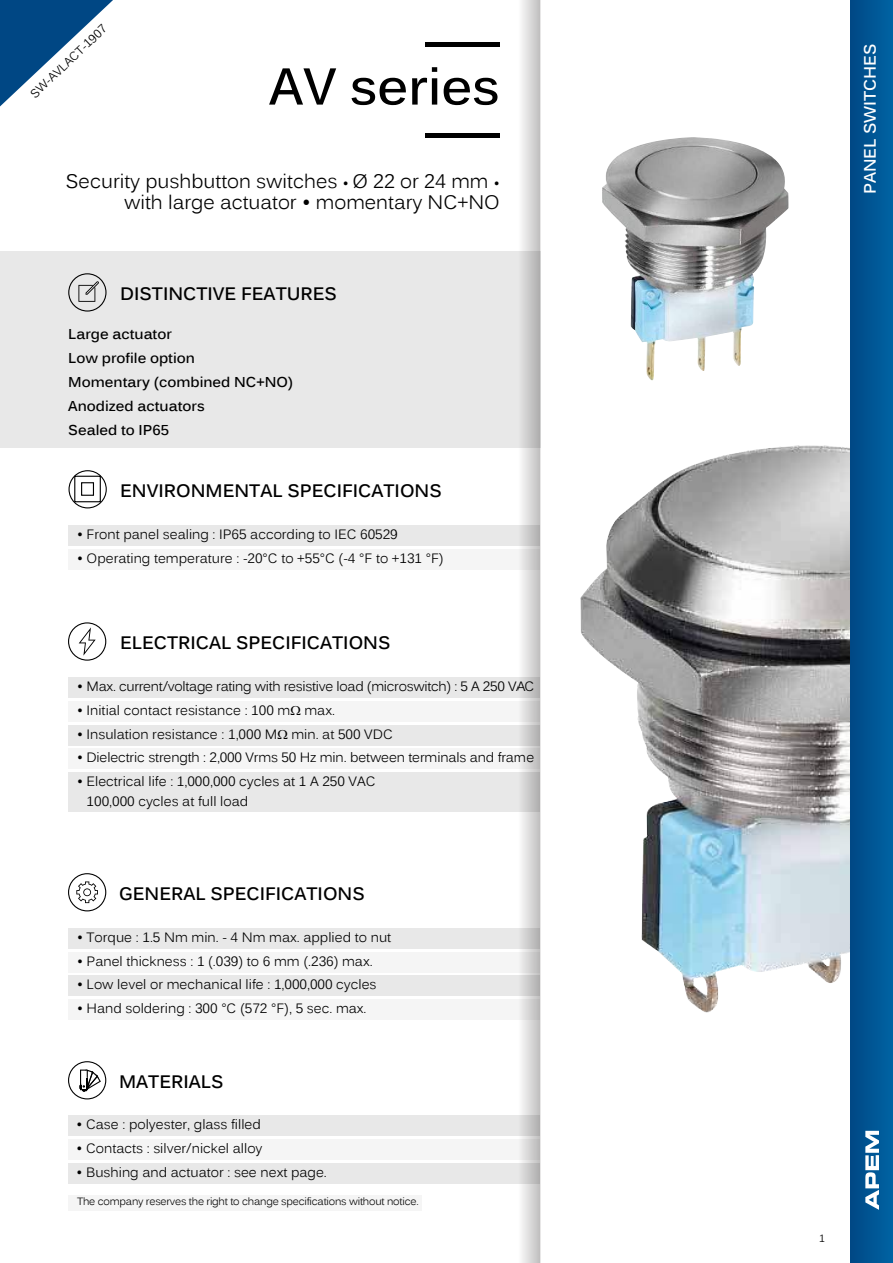
<style>
.page{position:relative;width:893px;height:1263px;background:#fff}
.page>*{position:absolute;margin:0;border:0;box-sizing:border-box;transform-origin:0 0}
.t1{font:700 51px "Kalinga";color:#000}
.t2{font:19.5px/21px "Kalinga";color:#000;text-align:right}
.t3{font:700 18px "Kalinga";color:#000}
.t4{font:700 16.5px "Kalinga";color:#fff}
.t5{font:700 14.25px/24px "Kalinga";color:#000}
.t6{font:13.5px/19.5px "Kalinga";color:#000}
.t7{font:13.5px "Kalinga";letter-spacing:-.02em;color:#000}
.t8{font:12px "Kalinga";color:#000}
.t9{font:10.5px "Kalinga";letter-spacing:-.02em;color:#000}
.s1{font-size:13.5px}
</style>
<div class="page">
<div style="left:69px;top:1195px;width:353px;height:15px;background:#f5f5f5"></div>
<hr style="left:426px;top:134px;width:74px;height:4px;background:#000">
<hr style="left:426px;top:43px;width:74px;height:4px;background:#000">
<div style="left:0;top:251px;width:540px;height:197px;background:#e8e8e8"></div>
<div style="left:69px;top:525px;width:471px;height:20px;background:#e8e8e8"></div>
<div style="left:69px;top:549px;width:471px;height:20px;background:#f5f5f5"></div>
<svg style="left:69px;top:470px;width:38px;height:38px"></svg>
<div style="left:74px;top:476px;width:27px;height:26px;border:1px solid #000"></div>
<div style="left:81px;top:482px;width:13px;height:14px;border:1px solid #000"></div>
<div style="left:69px;top:928px;width:471px;height:20px;background:#e8e8e8"></div>
<div style="left:69px;top:952px;width:471px;height:20px;background:#f5f5f5"></div>
<div style="left:69px;top:976px;width:471px;height:20px;background:#e8e8e8"></div>
<div style="left:69px;top:999px;width:471px;height:21px;background:#f5f5f5"></div>
<svg style="left:68px;top:873px;width:38px;height:38px"></svg>
<div style="left:69px;top:677px;width:471px;height:21px;background:#e8e8e8"></div>
<div style="left:69px;top:701px;width:471px;height:20px;background:#f5f5f5"></div>
<div style="left:69px;top:725px;width:471px;height:20px;background:#e8e8e8"></div>
<div style="left:69px;top:749px;width:471px;height:20px;background:#f5f5f5"></div>
<div style="left:69px;top:772px;width:471px;height:40px;background:#e8e8e8"></div>
<svg style="left:68px;top:622px;width:38px;height:39px"></svg>
<svg style="left:68px;top:273px;width:39px;height:39px"></svg>
<div style="left:68px;top:1116px;width:472px;height:20px;background:#e8e8e8"></div>
<div style="left:68px;top:1140px;width:472px;height:20px;background:#f5f5f5"></div>
<div style="left:68px;top:1163px;width:472px;height:20px;background:#e8e8e8"></div>
<svg style="left:68px;top:1061px;width:38px;height:38px"></svg>
<img style="left:580px;top:445px;width:270px;height:568px">
<img style="left:602px;top:137px;width:187px;height:243px">
<img style="left:850px;top:0;width:43px;height:1263px">
<svg style="left:0;top:0;width:113px;height:106px"></svg>
<svg style="left:865px;top:1131px;width:14px;height:79px"></svg>
<p class="t8" style="left:29px;top:92px;width:102px;rotate:-43deg">SW-AVLACT-1907</p>
<h1 class="t1" style="left:269px;top:67px;width:232px">AV series</h1>
<h2 class="t2" style="left:66px;top:173px;width:435px">Security pushbutton switches <span class="s1">•</span> Ø 22 or 24 mm <span class="s1">• </span>with large actuator • momentary NC+NO</h2>
<h3 class="t3" style="left:120px;top:287px;width:218px">DISTINCTIVE FEATURES</h3>
<p class="t5" style="left:68px;top:324px;width:227px">Large actuator<br>Low profile option<br>Momentary (combined NC+NO)<br>Anodized actuators<br>Sealed to IP65</p>
<h3 class="t3" style="left:120px;top:484px;width:323px">ENVIRONMENTAL SPECIFICATIONS</h3>
<p class="t6" style="left:77px;top:526px;width:322px">• Front panel sealing : IP65 according to IEC 60529</p>
<p class="t6" style="left:77px;top:549px;width:368px">• Operating temperature : -20°C to +55°C (-4 °F to +131 °F)</p>
<h3 class="t3" style="left:120px;top:635px;width:272px">ELECTRICAL SPECIFICATIONS</h3>
<p class="t7" style="left:77px;top:681px;width:459px">• Max. current/voltage rating with resistive load (microswitch) : 5 A 250 VAC</p>
<p class="t6" style="left:77px;top:702px;width:260px">• Initial contact resistance : 100 m max.</p>
<p class="t6" style="left:77px;top:725px;width:317px">• Insulation resistance : 1,000 M min. at 500 VDC</p>
<p class="t6" style="left:77px;top:749px;width:459px">• Dielectric strength : 2,000 Vrms 50 Hz min. between terminals and frame</p>
<p class="t6" style="left:87px;top:773px;width:290px;text-indent:-10px">• Electrical life : 1,000,000 cycles at 1 A 250 VAC<br>100,000 cycles at full load</p>
<h3 class="t3" style="left:119px;top:887px;width:247px">GENERAL SPECIFICATIONS</h3>
<p class="t6" style="left:77px;top:929px;width:316px">• Torque : 1.5 Nm min. - 4 Nm max. applied to nut</p>
<p class="t6" style="left:77px;top:952px;width:297px">• Panel thickness : 1 (.039) to 6 mm (.236) max.</p>
<p class="t6" style="left:77px;top:976px;width:301px">• Low level or mechanical life : 1,000,000 cycles</p>
<p class="t6" style="left:77px;top:1000px;width:291px">• Hand soldering : 300 °C (572 °F), 5 sec. max.</p>
<h3 class="t3" style="left:119px;top:1074px;width:106px">MATERIALS</h3>
<p class="t6" style="left:77px;top:1116px;width:186px">• Case : polyester, glass filled</p>
<p class="t6" style="left:77px;top:1140px;width:187px">• Contacts : silver/nickel alloy</p>
<p class="t6" style="left:77px;top:1164px;width:252px">• Bushing and actuator : see next page.</p>
<p class="t9" style="left:77px;top:1198px;width:343px">The company reserves the right to change specifications without notice.</p>
<p class="t4" style="left:860px;top:194px;width:152px;rotate:-90deg">PANEL SWITCHES</p>
<p class="t9" style="left:819px;top:1234px;width:7px">1</p>
</div>
